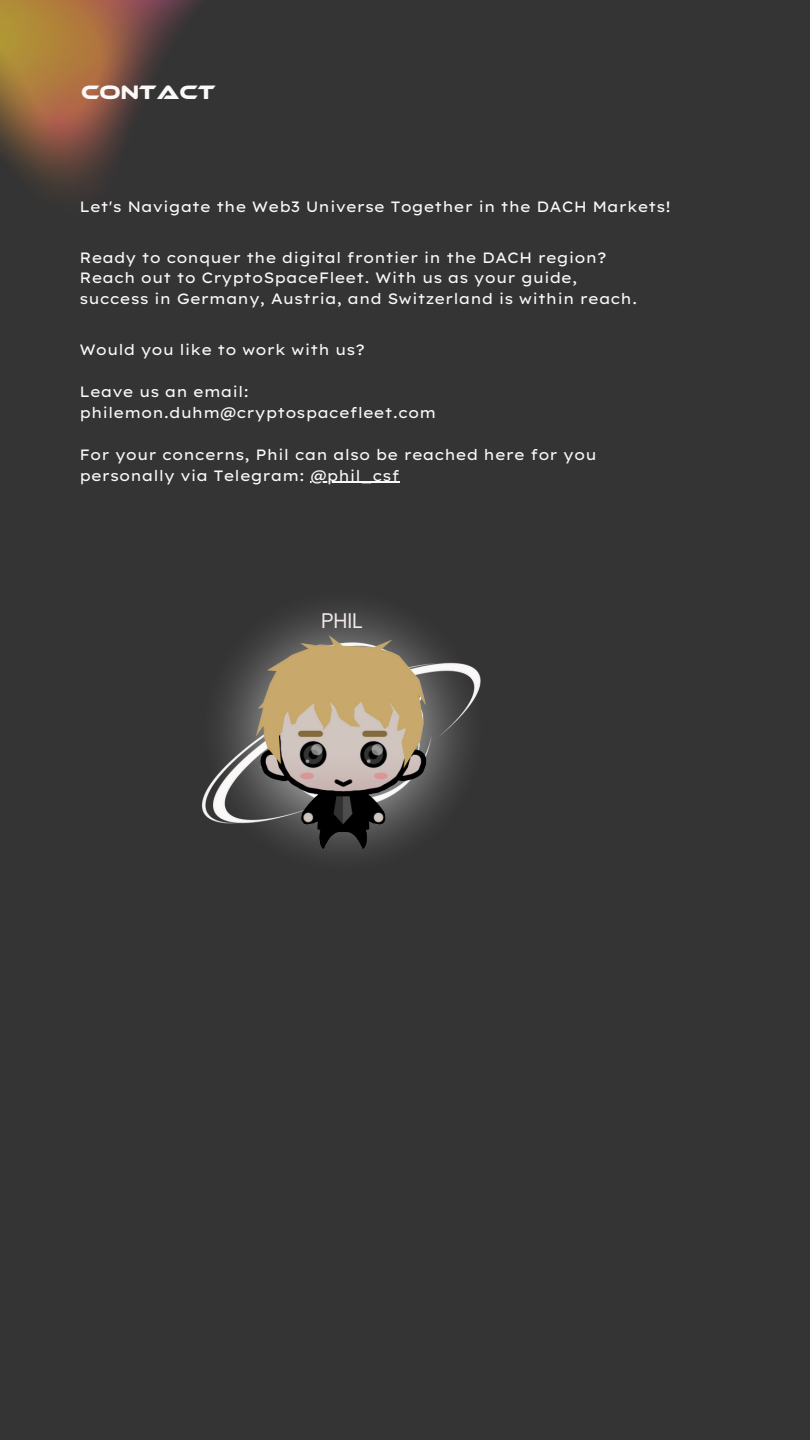
<style>
.page{position:relative;width:810px;height:1440px;background:#343434}
.page>*{position:absolute;margin:0;border:0;box-sizing:border-box;transform-origin:0 0}
.t1{font:20px "Ethnocentric Rg";color:#fbf8f8}
.t2{font:19.3px "Open Sauce One";color:#f1e9e9}
.t3{font:15px/20.9px "Lexend Exa";color:#fbf8f8}
</style>
<div class="page">
<img style="left:0;top:0;width:200px;height:193px">
<img style="left:202px;top:608px;width:279px;height:247px">
<hr style="left:310px;top:482px;width:90px;height:1px;background:#fbf8f8">
<p class="t1" style="left:81px;top:80px;width:136px">CONTACT</p>
<p class="t3" style="left:79px;top:196px;width:593px">Let's Navigate the Web3 Universe Together in the DACH Markets!</p>
<p class="t3" style="left:79px;top:246px;width:529px">Ready to conquer the digital frontier in the DACH region?</p>
<p class="t3" style="left:79px;top:267px;width:500px">Reach out to CryptoSpaceFleet. With us as your guide,</p>
<p class="t3" style="left:79px;top:288px;width:559px">success in Germany, Austria, and Switzerland is within reach.</p>
<p class="t3" style="left:79px;top:339px;width:287px">Would you like to work with us?</p>
<p class="t3" style="left:79px;top:381px;width:171px">Leave us an email:</p>
<p class="t3" style="left:79px;top:402px;width:358px">philemon.duhm@cryptospacefleet.com</p>
<p class="t3" style="left:79px;top:444px;width:519px">For your concerns, Phil can also be reached here for you personally via Telegram: @phil_csf</p>
<p class="t2" style="left:321px;top:608px;width:43px">PHIL</p>
</div>
